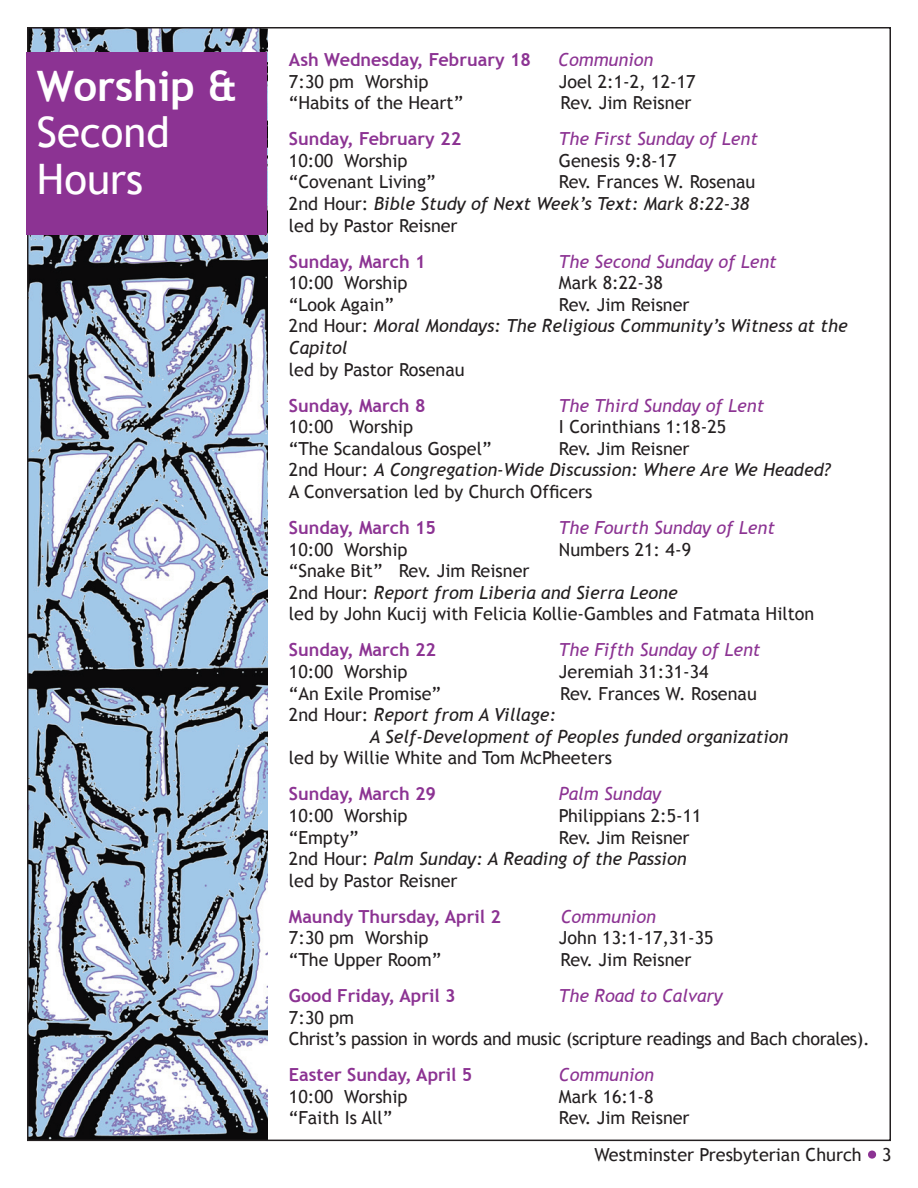
<style>
.page{position:relative;width:918px;height:1188px;background:#fff}
.page>*{position:absolute;margin:0;border:0;box-sizing:border-box;transform-origin:0 0}
.t1{font:42px/46.5px "Trebuchet MS";color:#fff}
.t2{font:700 42px "Trebuchet MS";color:#fff}
.t3{font:18px/21.6px "Trebuchet MS";color:#231f20}
.t4{font:700 18px "Trebuchet MS";color:#8c3393}
.t5{font:italic 18px "Trebuchet MS";color:#8c3393}
.t6{font:italic 18px/21.6px "Trebuchet MS";color:#231f20}
.t7{font:18px/21.6px "Trebuchet MS";letter-spacing:-.02em;color:#231f20}
.s1{font-style:italic}
.s2{font-style:normal}
.s3{color:#8c3393}
</style>
<div class="page">
<img style="left:30px;top:30px;width:237px;height:1108px">
<svg style="left:868px;top:1150px;width:9px;height:9px"></svg>
<div style="left:26px;top:52px;width:241px;height:183px;background:#8c3393"></div>
<h1 class="t2" style="left:37px;top:59px;width:202px">Worship &amp;</h1>
<h1 class="t1" style="left:37px;top:109px;width:134px">Second<br>Hours</h1>
<p class="t4" style="left:289px;top:48px;width:244px">Ash Wednesday, February 18</p>
<p class="t5" style="left:558px;top:49px;width:97px">Communion</p>
<p class="t3" style="left:289px;top:71px;width:141px">7:30 pm Worship</p>
<p class="t3" style="left:559px;top:71px;width:138px">Joel 2:1-2, 12-17</p>
<p class="t3" style="left:289px;top:92px;width:176px">“Habits of the Heart”</p>
<p class="t3" style="left:561px;top:92px;width:132px">Rev. Jim Reisner</p>
<p class="t4" style="left:289px;top:128px;width:174px">Sunday, February 22</p>
<p class="t5" style="left:559px;top:128px;width:201px">The First Sunday of Lent</p>
<p class="t3" style="left:289px;top:150px;width:120px">10:00 Worship</p>
<p class="t3" style="left:559px;top:150px;width:119px">Genesis 9:8-17</p>
<p class="t3" style="left:289px;top:172px;width:148px">“Covenant Living”</p>
<p class="t3" style="left:289px;top:172px;width:468px;text-indent:270px">Rev. Frances W. Rosenau<br>2nd Hour: <span class="s1">Bible Study of Next Week’s Text: Mark 8:22-38 </span>led by Pastor Reisner</p>
<p class="t4" style="left:289px;top:250px;width:138px">Sunday, March 1</p>
<p class="t5" style="left:559px;top:251px;width:219px">The Second Sunday of Lent</p>
<p class="t3" style="left:289px;top:272px;width:120px">10:00 Worship</p>
<p class="t3" style="left:559px;top:272px;width:106px">Mark 8:22-38</p>
<p class="t3" style="left:289px;top:294px;width:106px">“Look Again”</p>
<p class="t6" style="left:289px;top:294px;width:560px;text-indent:270px"><span class="s2">Rev. Jim Reisner<br>2nd Hour:</span> Moral Mondays: The Religious Community’s Witness at the<br>Capitol</p>
<p class="t3" style="left:289px;top:359px;width:177px">led by Pastor Rosenau</p>
<p class="t4" style="left:289px;top:394px;width:138px">Sunday, March 8</p>
<p class="t5" style="left:559px;top:395px;width:207px">The Third Sunday of Lent</p>
<p class="t3" style="left:289px;top:416px;width:126px">10:00 Worship</p>
<p class="t3" style="left:559px;top:416px;width:169px">I Corinthians 1:18-25</p>
<p class="t3" style="left:289px;top:438px;width:204px">“The Scandalous Gospel”</p>
<p class="t3" style="left:289px;top:438px;width:543px;text-indent:270px">Rev. Jim Reisner<br>2nd Hour: <span class="s1">A Congregation-Wide Discussion: Where Are We Headed?<br></span>A Conversation led by Church Officers</p>
<p class="t4" style="left:289px;top:516px;width:149px">Sunday, March 15</p>
<p class="t5" style="left:559px;top:517px;width:217px">The Fourth Sunday of Lent</p>
<p class="t3" style="left:289px;top:539px;width:120px">10:00 Worship</p>
<p class="t3" style="left:559px;top:539px;width:134px">Numbers 21: 4-9</p>
<p class="t3" style="left:289px;top:560px;width:527px">“Snake Bit” Rev. Jim Reisner<br>2nd Hour: <span class="s1">Report from Liberia and Sierra Leone<br></span>led by John Kucij with Felicia Kollie-Gambles and Fatmata Hilton</p>
<p class="t4" style="left:289px;top:639px;width:149px">Sunday, March 22</p>
<p class="t5" style="left:559px;top:639px;width:203px">The Fifth Sunday of Lent</p>
<p class="t3" style="left:289px;top:661px;width:120px">10:00 Worship</p>
<p class="t3" style="left:559px;top:661px;width:151px">Jeremiah 31:31-34</p>
<p class="t3" style="left:289px;top:683px;width:154px">“An Exile Promise”</p>
<p class="t3" style="left:560px;top:683px;width:198px">Rev. Frances W. Rosenau</p>
<p class="t6" style="left:369px;top:704px;width:421px;text-indent:-80px"><span class="s2">2nd Hour:</span> Report from A Village:<br>A Self-Development of Peoples funded organization</p>
<p class="t3" style="left:289px;top:748px;width:325px">led by Willie White and Tom McPheeters</p>
<p class="t4" style="left:289px;top:783px;width:149px">Sunday, March 29</p>
<p class="t5" style="left:559px;top:783px;width:104px">Palm Sunday</p>
<p class="t3" style="left:289px;top:805px;width:120px">10:00 Worship</p>
<p class="t3" style="left:559px;top:805px;width:144px">Philippians 2:5-11</p>
<p class="t3" style="left:289px;top:827px;width:71px">“Empty”</p>
<p class="t3" style="left:289px;top:827px;width:402px;text-indent:270px">Rev. Jim Reisner<br>2nd Hour: <span class="s1">Palm Sunday: A Reading of the Passion </span>led by Pastor Reisner</p>
<p class="t4" style="left:289px;top:905px;width:214px">Maundy Thursday, April 2</p>
<p class="t5" style="left:561px;top:906px;width:97px">Communion</p>
<p class="t3" style="left:289px;top:928px;width:141px">7:30 pm Worship</p>
<p class="t3" style="left:559px;top:928px;width:156px">John 13:1-17,31-35</p>
<p class="t3" style="left:289px;top:949px;width:154px">“The Upper Room”</p>
<p class="t3" style="left:561px;top:949px;width:132px">Rev. Jim Reisner</p>
<p class="t4" style="left:289px;top:984px;width:168px">Good Friday, April 3</p>
<p class="t5" style="left:559px;top:985px;width:165px">The Road to Calvary</p>
<p class="t7" style="left:289px;top:1007px;width:582px">7:30 pm<br>Christ’s passion in words and music (scripture readings and Bach chorales).</p>
<p class="t4" style="left:289px;top:1064px;width:185px">Easter Sunday, April 5</p>
<p class="t5" style="left:559px;top:1064px;width:97px">Communion</p>
<p class="t3" style="left:289px;top:1086px;width:120px">10:00 Worship</p>
<p class="t3" style="left:559px;top:1086px;width:96px">Mark 16:1-8</p>
<p class="t3" style="left:289px;top:1108px;width:105px">“Faith Is All”</p>
<p class="t3" style="left:559px;top:1108px;width:132px">Rev. Jim Reisner</p>
<p class="t3" style="left:594px;top:1144px;width:299px">Westminster Presbyterian Church <span class="s3">•</span> 3</p>
</div>
